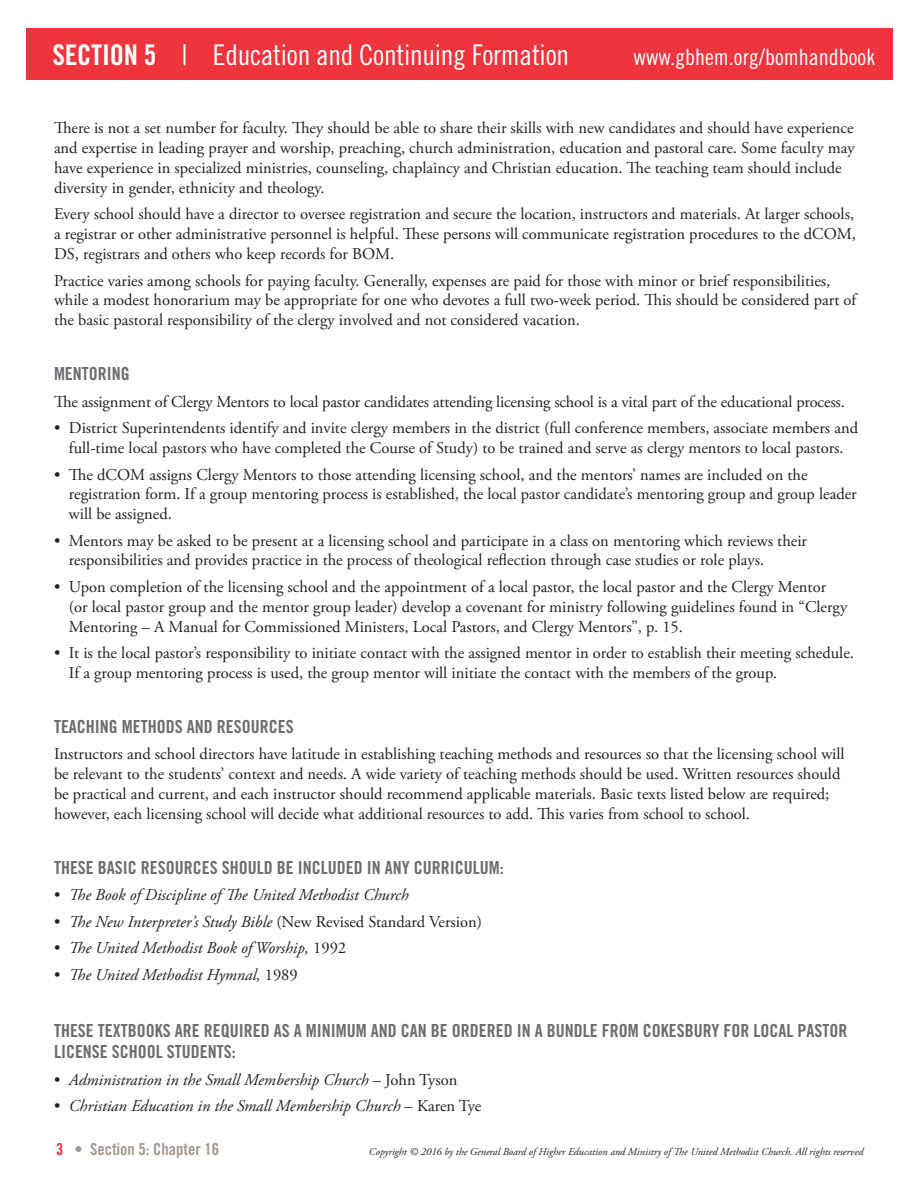
<style>
.page{position:relative;width:918px;height:1188px;background:#fff}
.page>*{position:absolute;margin:0;border:0;box-sizing:border-box;transform-origin:0 0}
.t1{font:28.5px "Trade Gothic Cond Eighteen";letter-spacing:-.01em;color:#fff}
.t2{font:22.5px "Trade Gothic Cond Eighteen";color:#fff}
.t3{font:18px/21.6px "Trade Gothic Bold Cond Twenty";color:#6c6d70}
.t4{font:16.5px/19.8px "Adobe Garamond Pro";color:#231f20}
.t5{font:italic 16.5px "Adobe Garamond Pro";color:#231f20}
.t6{font:16.5px "Trade Gothic Bold Cond Twenty";color:#a2978b}
.t7{font:italic 10.5px "Adobe Garamond Pro";color:#231f20}
.s1{font-family:"Trade Gothic Bold Cond Twenty"}
.s2{font-style:normal}
.s3{color:#ee343d}
</style>
<div class="page">
<div style="left:26px;top:28px;width:866px;height:52px;background:#ee343d"></div>
<h1 class="t1" style="left:53px;top:38px;width:518px"><span class="s1">SECTION 5</span> | Education and Continuing Formation</h1>
<h2 class="t2" style="left:634px;top:43px;width:243px">www.gbhem.org/bomhandbook</h2>
<p class="t4" style="left:54px;top:119px;width:802px">There is not a set number for faculty. They should be able to share their skills with new candidates and should have experience and expertise in leading prayer and worship, preaching, church administration, education and pastoral care. Some faculty may have experience in specialized ministries, counseling, chaplaincy and Christian education. The teaching team should include diversity in gender, ethnicity and theology.</p>
<p class="t4" style="left:54px;top:205px;width:803px;text-align:justify">Every school should have a director to oversee registration and secure the location, instructors and materials. At larger schools, a registrar or other administrative personnel is helpful. These persons will communicate registration procedures to the dCOM, DS, registrars and others who keep records for BOM.</p>
<p class="t4" style="left:54px;top:271px;width:804px">Practice varies among schools for paying faculty. Generally, expenses are paid for those with minor or brief responsibilities, while a modest honorarium may be appropriate for one who devotes a full two-week period. This should be considered part of the basic pastoral responsibility of the clergy involved and not considered vacation.</p>
<p class="t3" style="left:54px;top:363px;width:77px">MENTORING</p>
<p class="t4" style="left:54px;top:392px;width:792px">The assignment of Clergy Mentors to local pastor candidates attending licensing school is a vital part of the educational process.</p>
<p class="t4" style="left:54px;top:419px;width:806px;text-align:center">• District Superintendents identify and invite clergy members in the district (full conference members, associate members and full-time local pastors who have completed the Course of Study) to be trained and serve as clergy mentors to local pastors.</p>
<p class="t4" style="left:69px;top:465px;width:789px;text-indent:-15px">• The dCOM assigns Clergy Mentors to those attending licensing school, and the mentors’ names are included on the registration form. If a group mentoring process is established, the local pastor candidate’s mentoring group and group leader will be assigned.</p>
<p class="t4" style="left:69px;top:531px;width:740px;text-indent:-15px">• Mentors may be asked to be present at a licensing school and participate in a class on mentoring which reviews their responsibilities and provides practice in the process of theological reflection through case studies or role plays.</p>
<p class="t4" style="left:69px;top:577px;width:780px;text-indent:-15px">• Upon completion of the licensing school and the appointment of a local pastor, the local pastor and the Clergy Mentor (or local pastor group and the mentor group leader) develop a covenant for ministry following guidelines found in “Clergy<br>Mentoring – A Manual for Commissioned Ministers, Local Pastors, and Clergy Mentors”, p. 15.</p>
<p class="t4" style="left:69px;top:644px;width:787px;text-indent:-15px">• It is the local pastor’s responsibility to initiate contact with the assigned mentor in order to establish their meeting schedule.<br>If a group mentoring process is used, the group mentor will initiate the contact with the members of the group.</p>
<p class="t3" style="left:54px;top:716px;width:241px">TEACHING METHODS AND RESOURCES</p>
<p class="t4" style="left:54px;top:745px;width:792px">Instructors and school directors have latitude in establishing teaching methods and resources so that the licensing school will be relevant to the students’ context and needs. A wide variety of teaching methods should be used. Written resources should be practical and current, and each instructor should recommend applicable materials. Basic texts listed below are required; however, each licensing school will decide what additional resources to add. This varies from school to school.</p>
<p class="t3" style="left:54px;top:856px;width:451px">THESE BASIC RESOURCES SHOULD BE INCLUDED IN ANY CURRICULUM:</p>
<p class="t5" style="left:54px;top:885px;width:356px"><span class="s2">•</span> The Book of Discipline of The United Methodist Church</p>
<p class="t5" style="left:54px;top:912px;width:430px"><span class="s2">•</span> The New Interpreter’s Study Bible <span class="s2">(New Revised Standard Version)</span></p>
<p class="t5" style="left:54px;top:938px;width:294px"><span class="s2">•</span> The United Methodist Book of Worship, <span class="s2">1992</span></p>
<p class="t5" style="left:54px;top:965px;width:245px"><span class="s2">•</span> The United Methodist Hymnal, <span class="s2">1989</span></p>
<p class="t3" style="left:54px;top:1019px;width:795px">THESE TEXTBOOKS ARE REQUIRED AS A MINIMUM AND CAN BE ORDERED IN A BUNDLE FROM COKESBURY FOR LOCAL PASTOR<br>LICENSE SCHOOL STUDENTS:</p>
<p class="t5" style="left:54px;top:1070px;width:405px"><span class="s2">•</span> Administration in the Small Membership Church <span class="s2">– John Tyson</span></p>
<p class="t5" style="left:54px;top:1096px;width:429px"><span class="s2">•</span> Christian Education in the Small Membership Church <span class="s2">– Karen Tye</span></p>
<p class="t6" style="left:56px;top:1139px;width:165px"><span class="s3">3</span> • Section 5: Chapter 16</p>
<p class="t7" style="left:369px;top:1145px;width:496px">Copyright © 2016 by the General Board of Higher Education and Ministry of The United Methodist Church. All rights reserved</p>
</div>
